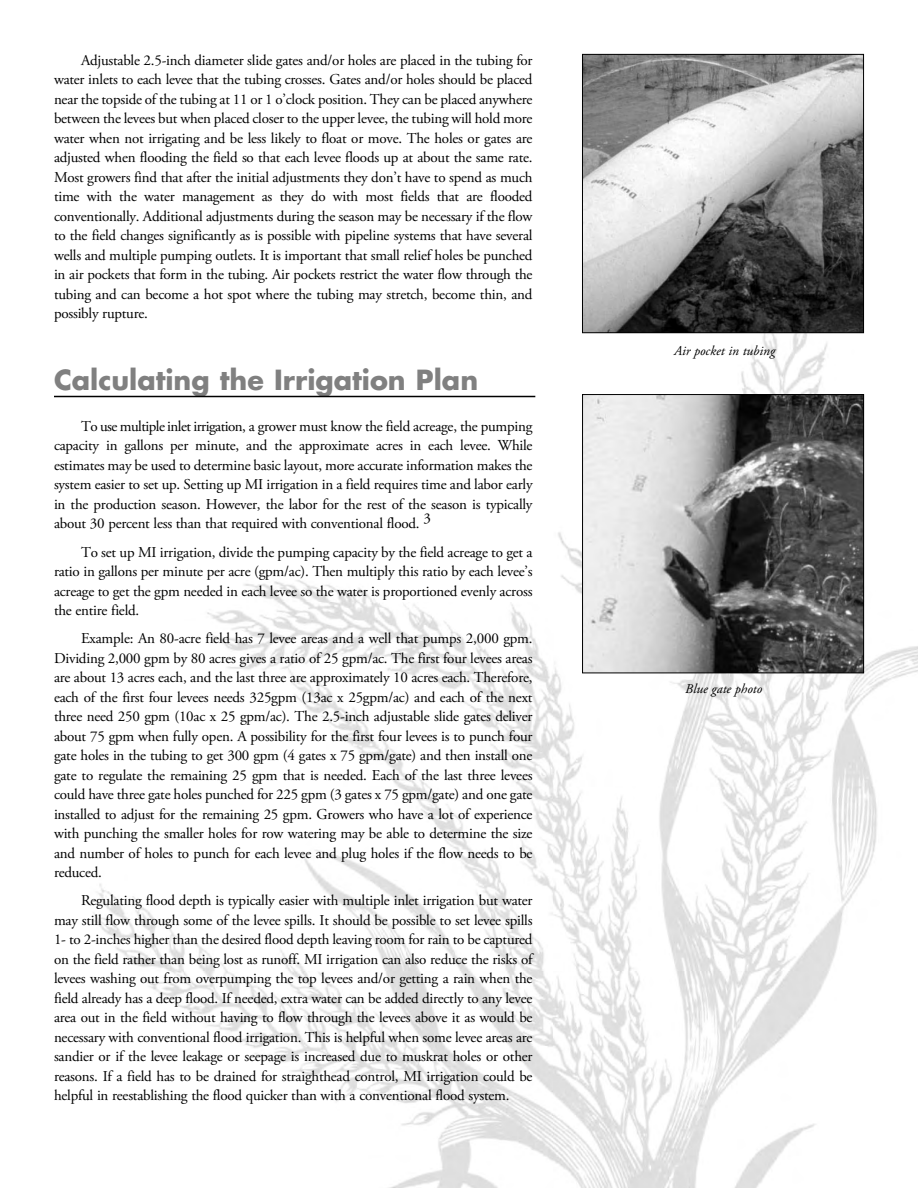
<style>
.page{position:relative;width:918px;height:1188px;background:#fff}
.page>*{position:absolute;margin:0;border:0;box-sizing:border-box;transform-origin:0 0}
.t1{font:700 27px "Futura Std";color:#808080}
.t2{font:15px/19.5px "Adobe Garamond Pro";letter-spacing:-.015em;color:#000;text-align:justify}
.t3{font:italic 13.5px "Adobe Garamond Pro";color:#000}
</style>
<div class="page">
<img style="left:70px;top:235px;width:848px;height:953px">
<img style="left:584px;top:396px;width:278px;height:275px">
<div style="left:582px;top:394px;width:282px;height:279px;border:1px solid #000"></div>
<img style="left:584px;top:56px;width:278px;height:275px">
<div style="left:582px;top:54px;width:282px;height:279px;border:1px solid #000"></div>
<hr style="left:54px;top:396px;width:481px;height:1px;background:#000">
<p class="t2" style="left:54px;top:52px;width:480px;text-indent:27px">Adjustable 2.5-inch diameter slide gates and/or holes are placed in the tubing for water inlets to each levee that the tubing crosses. Gates and/or holes should be placed near the topside of the tubing at 11 or 1 o’clock position. They can be placed anywhere between the levees but when placed closer to the upper levee, the tubing will hold more water when not irrigating and be less likely to float or move. The holes or gates are adjusted when flooding the field so that each levee floods up at about the same rate.<br>Most growers find that after the initial adjustments they don’t have to spend as much time with the water management as they do with most fields that are flooded conventionally. Additional adjustments during the season may be necessary if the flow to the field changes significantly as is possible with pipeline systems that have several wells and multiple pumping outlets. It is important that small relief holes be punched in air pockets that form in the tubing. Air pockets restrict the water flow through the tubing and can become a hot spot where the tubing may stretch, become thin, and possibly rupture.</p>
<h1 class="t1" style="left:54px;top:367px;width:426px">Calculating the Irrigation Plan</h1>
<p class="t2" style="left:54px;top:418px;width:480px;text-indent:27px">To use multiple inlet irrigation, a grower must know the field acreage, the pumping capacity in gallons per minute, and the approximate acres in each levee. While estimates may be used to determine basic layout, more accurate information makes the system easier to set up. Setting up MI irrigation in a field requires time and labor early in the production season. However, the labor for the rest of the season is typically about 30 percent less than that required with conventional flood. 3</p>
<p class="t2" style="left:54px;top:543px;width:480px;text-indent:27px">To set up MI irrigation, divide the pumping capacity by the field acreage to get a ratio in gallons per minute per acre (gpm/ac). Then multiply this ratio by each levee’s acreage to get the gpm needed in each levee so the water is proportioned evenly across the entire field.</p>
<p class="t2" style="left:54px;top:630px;width:480px;text-indent:27px">Example: An 80-acre field has 7 levee areas and a well that pumps 2,000 gpm.<br>Dividing 2,000 gpm by 80 acres gives a ratio of 25 gpm/ac. The first four levees areas are about 13 acres each, and the last three are approximately 10 acres each. Therefore, each of the first four levees needs 325gpm (13ac x 25gpm/ac) and each of the next three need 250 gpm (10ac x 25 gpm/ac). The 2.5-inch adjustable slide gates deliver about 75 gpm when fully open. A possibility for the first four levees is to punch four gate holes in the tubing to get 300 gpm (4 gates x 75 gpm/gate) and then install one gate to regulate the remaining 25 gpm that is needed. Each of the last three levees could have three gate holes punched for 225 gpm (3 gates x 75 gpm/gate) and one gate installed to adjust for the remaining 25 gpm. Growers who have a lot of experience with punching the smaller holes for row watering may be able to determine the size and number of holes to punch for each levee and plug holes if the flow needs to be reduced.</p>
<p class="t2" style="left:54px;top:892px;width:480px;text-indent:27px">Regulating flood depth is typically easier with multiple inlet irrigation but water may still flow through some of the levee spills. It should be possible to set levee spills 1- to 2-inches higher than the desired flood depth leaving room for rain to be captured on the field rather than being lost as runoff. MI irrigation can also reduce the risks of levees washing out from overpumping the top levees and/or getting a rain when the field already has a deep flood. If needed, extra water can be added directly to any levee area out in the field without having to flow through the levees above it as would be necessary with conventional flood irrigation. This is helpful when some levee areas are sandier or if the levee leakage or seepage is increased due to muskrat holes or other reasons. If a field has to be drained for straighthead control, MI irrigation could be helpful in reestablishing the flood quicker than with a conventional flood system.</p>
<p class="t3" style="left:674px;top:345px;width:103px">Air pocket in tubing</p>
<p class="t3" style="left:685px;top:683px;width:78px">Blue gate photo</p>
</div>
